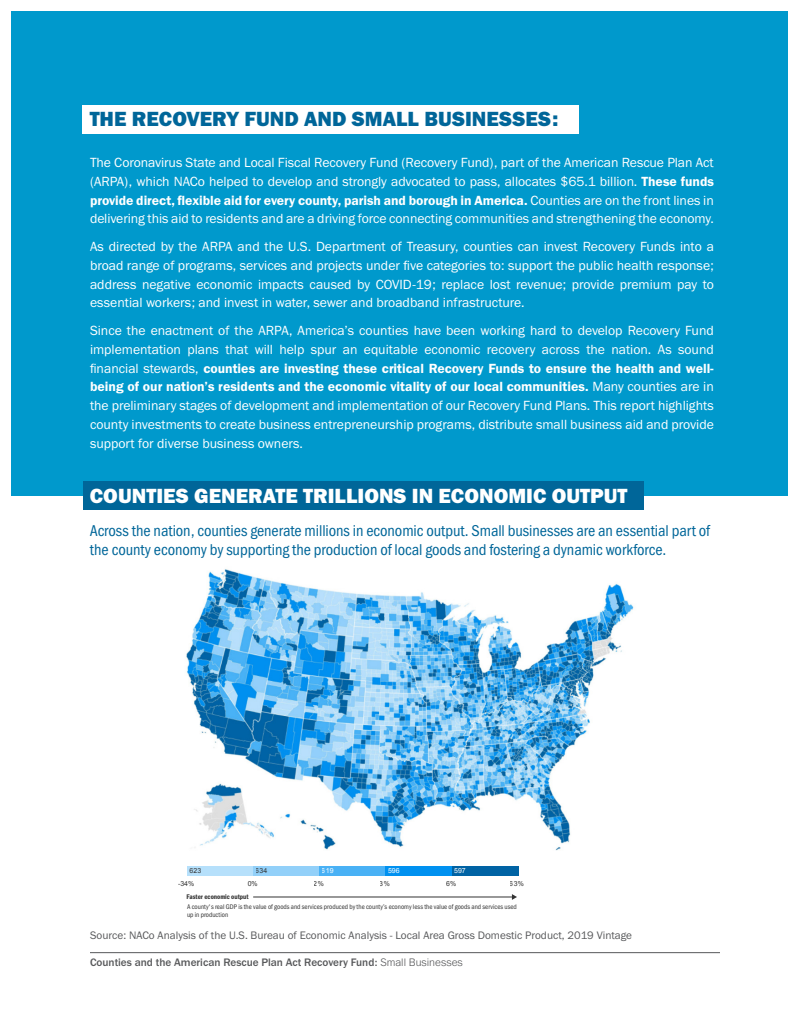
<style>
.page{position:relative;width:810px;height:1035px;background:#fff}
.page>*{position:absolute;margin:0;border:0;box-sizing:border-box;transform-origin:0 0}
.t1{font:21.25px "Franklin Gothic URW Hea";color:#fff}
.t2{font:21.25px "Franklin Gothic URW Hea";color:#069}
.t3{font:16.25px/18.8px "Franklin Gothic URW Cond";letter-spacing:-.005em;color:#069}
.Intro_paragraph_whit{font:13.75px/18.8px "Franklin Gothic URW Boo";color:#fff;text-align:justify}
.Intro_paragraph_whit-2{font:11.25px "Franklin Gothic URW Boo";color:#57585a}
.t4{font:500 11.25px "Franklin Gothic URW";color:#57585a}
.t5{font:7px/8.4px "Franklin Gothic URW Cond";color:#333}
.t6{font:7px "Arial";color:#333}
.t7{font:7px "Franklin Gothic URW Con Dem";color:#333}
.t8{font:7px "Arial";color:#fff}
.s1{font-family:"Franklin Gothic URW Dem"}
.s2{font-weight:300}
</style>
<div class="page">
<hr style="left:90px;top:952px;width:630px;height:1px;background:#57585a">
<div style="left:11px;top:11px;width:777px;height:485px;background:#09c"></div>
<div style="left:82px;top:105px;width:497px;height:29px;background:#fff"></div>
<img style="left:186px;top:569px;width:448px;height:282px">
<div style="left:187px;top:866px;width:66px;height:10px;background:#b6e0fb"></div>
<div style="left:253px;top:866px;width:67px;height:10px;background:#92d0f9"></div>
<div style="left:320px;top:866px;width:66px;height:10px;background:#49b1f5"></div>
<div style="left:386px;top:866px;width:66px;height:10px;background:#0091f0"></div>
<div style="left:452px;top:866px;width:66px;height:10px;background:#0063a4"></div>
<hr style="left:253px;top:897px;width:260px;height:1px;background:#333">
<svg style="left:512px;top:894px;width:5px;height:6px"></svg>
<div style="left:83px;top:482px;width:560px;height:28px;background:#069"></div>
<p class="t2" style="left:90px;top:105px;width:470px">THE RECOVERY FUND AND SMALL BUSINESSES:</p>
<p class="Intro_paragraph_whit" style="left:90px;top:153px;width:625px">The Coronavirus State and Local Fiscal Recovery Fund (Recovery Fund), part of the American Rescue Plan Act (ARPA), which NACo helped to develop and strongly advocated to pass, allocates $65.1 billion. <span class="s1">These funds provide direct, flexible aid for every county, parish and borough in America.</span> Counties are on the front lines in delivering this aid to residents and are a driving force connecting communities and strengthening the economy.</p>
<p class="Intro_paragraph_whit" style="left:90px;top:237px;width:625px">As directed by the ARPA and the U.S. Department of Treasury, counties can invest Recovery Funds into a broad range of programs, services and projects under five categories to: support the public health response; address negative economic impacts caused by COVID-19; replace lost revenue; provide premium pay to essential workers; and invest in water, sewer and broadband infrastructure.</p>
<p class="Intro_paragraph_whit" style="left:90px;top:321px;width:625px">Since the enactment of the ARPA, America’s counties have been working hard to develop Recovery Fund implementation plans that will help spur an equitable economic recovery across the nation. As sound financial stewards, <span class="s1">counties are investing these critical Recovery Funds to ensure the health and well&shy;being of our nation’s residents and the economic vitality of our local communities.</span> Many counties are in the preliminary stages of development and implementation of our Recovery Fund Plans. This report highlights county investments to create business entrepreneurship programs, distribute small business aid and provide support for diverse business owners.</p>
<p class="t1" style="left:90px;top:482px;width:539px">COUNTIES GENERATE TRILLIONS IN ECONOMIC OUTPUT</p>
<p class="t3" style="left:90px;top:520px;width:622px">Across the nation, counties generate millions in economic output. Small businesses are an essential part of the county economy by supporting the production of local goods and fostering a dynamic workforce.</p>
<p class="t6" style="left:190px;top:866px;width:13px">623</p>
<p class="t6" style="left:256px;top:866px;width:13px">634</p>
<p class="t8" style="left:322px;top:866px;width:13px">619</p>
<p class="t8" style="left:388px;top:866px;width:13px">596</p>
<p class="t8" style="left:454px;top:866px;width:13px">597</p>
<p class="t7" style="left:186px;top:892px;width:64px">Faster economic output</p>
<p class="t5" style="left:187px;top:902px;width:331px">A county's real GDP is the value of goods and services produced by the county’s economy less the value of goods and services used up in production</p>
<p class="t6" style="left:178px;top:879px;width:18px">-34%</p>
<p class="t6" style="left:248px;top:879px;width:12px">0%</p>
<p class="t6" style="left:314px;top:879px;width:12px">2%</p>
<p class="t6" style="left:380px;top:879px;width:12px">3%</p>
<p class="t6" style="left:446px;top:879px;width:12px">6%</p>
<p class="t6" style="left:510px;top:879px;width:15px">63%</p>
<p class="Intro_paragraph_whit-2" style="left:90px;top:929px;width:543px">Source: NACo Analysis of the U.S. Bureau of Economic Analysis - Local Area Gross Domestic Product, 2019 Vintage</p>
<p class="t4" style="left:90px;top:956px;width:374px">Counties and the American Rescue Plan Act Recovery Fund: <span class="s2">Small Businesses</span></p>
</div>
